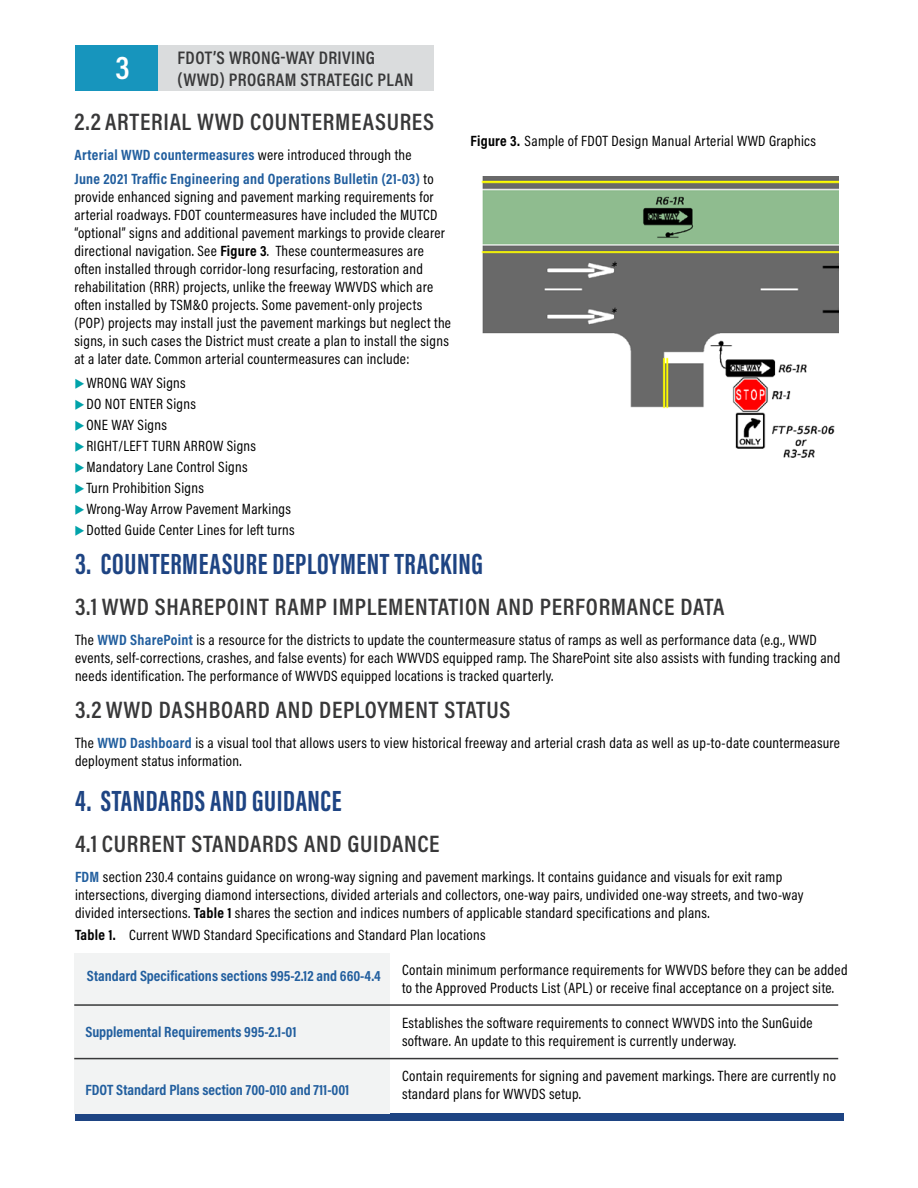
<style>
.page{position:relative;width:918px;height:1188px;background:#fff}
.page>*{position:absolute;margin:0;border:0;box-sizing:border-box;transform-origin:0 0}
.t1{font:600 32.4px "Acumin Pro Cond";color:#fff}
.t2{font:700 30px "Acumin Pro Extra Cond";letter-spacing:.02em;color:#1e4483}
.t3{font:600 24px "Acumin Pro Cond";letter-spacing:.03em;color:#383839}
.t4{font:600 18.3px/22px "Acumin Pro Cond";letter-spacing:.02em;color:#383839}
.Left_Justify{font:15px/18px "Acumin Pro Cond";letter-spacing:.02em;color:#000}
.Left_Justify-2{font:700 15px "Acumin Pro Cond";color:#215e9e}
.Left_Justify-3{font:700 15px "Acumin Pro Cond";letter-spacing:.02em;color:#215e9e}
.s1{font-weight:400;color:#000}
.s2{font-weight:700;color:#215e9e}
.s3{font-weight:700}
</style>
<div class="page">
<div style="left:158px;top:45px;width:275px;height:45px;background:#dadcdd"></div>
<div style="left:75px;top:45px;width:83px;height:45px;background:#1795bd"></div>
<div style="left:75px;top:1114px;width:769px;height:7px;background:#1e4483"></div>
<div style="left:74px;top:954px;width:316px;height:160px;background:#f2f3f3"></div>
<hr style="left:74px;top:1004px;width:764px;height:2px;background:#383839">
<hr style="left:74px;top:1058px;width:764px;height:1px;background:#383839">
<img style="left:481px;top:177px;width:357px;height:281px">
<p class="t4" style="left:178px;top:47px;width:237px">FDOT’S WRONG-WAY DRIVING (WWD) PROGRAM STRATEGIC PLAN</p>
<h1 class="t1" style="left:116px;top:46px;width:16px">3</h1>
<p class="t3" style="left:74px;top:106px;width:361px">2.2 ARTERIAL WWD COUNTERMEASURES</p>
<p class="Left_Justify-3" style="left:74px;top:145px;width:339px">Arterial WWD countermeasures <span class="s1">were introduced through the</span></p>
<p class="Left_Justify" style="left:74px;top:170px;width:378px"><span class="s2">June 2021 Traffic Engineering and Operations Bulletin (21-03)</span> to provide enhanced signing and pavement marking requirements for arterial roadways. FDOT countermeasures have included the MUTCD “optional” signs and additional pavement markings to provide clearer directional navigation. See <span class="s3">Figure 3</span>. These countermeasures are often installed through corridor-long resurfacing, restoration and rehabilitation (RRR) projects, unlike the freeway WWVDS which are often installed by TSM&amp;O projects. Some pavement-only projects (POP) projects may install just the pavement markings but neglect the signs, in such cases the District must create a plan to install the signs at a later date. Common arterial countermeasures can include:</p>
<p class="Left_Justify" style="left:86px;top:374px;width:101px">WRONG WAY Signs</p>
<p class="Left_Justify" style="left:86px;top:395px;width:111px">DO NOT ENTER Signs</p>
<p class="Left_Justify" style="left:86px;top:416px;width:82px">ONE WAY Signs</p>
<p class="Left_Justify" style="left:86px;top:437px;width:171px">RIGHT/LEFT TURN ARROW Signs</p>
<p class="Left_Justify" style="left:86px;top:458px;width:163px">Mandatory Lane Control Signs</p>
<p class="Left_Justify" style="left:86px;top:479px;width:119px">Turn Prohibition Signs</p>
<p class="Left_Justify" style="left:86px;top:500px;width:206px">Wrong-Way Arrow Pavement Markings</p>
<p class="Left_Justify" style="left:86px;top:521px;width:210px">Dotted Guide Center Lines for left turns</p>
<p class="Left_Justify" style="left:471px;top:132px;width:347px"><span class="s3">Figure 3.</span> Sample of FDOT Design Manual Arterial WWD Graphics</p>
<p class="t2" style="left:75px;top:546px;width:410px">3. COUNTERMEASURE DEPLOYMENT TRACKING</p>
<p class="t3" style="left:75px;top:591px;width:651px">3.1 WWD SHAREPOINT RAMP IMPLEMENTATION AND PERFORMANCE DATA</p>
<p class="Left_Justify" style="left:75px;top:630px;width:767px">The <span class="s2">WWD SharePoint</span> is a resource for the districts to update the countermeasure status of ramps as well as performance data (e.g., WWD events, self-corrections, crashes, and false events) for each WWVDS equipped ramp. The SharePoint site also assists with funding tracking and needs identification. The performance of WWVDS equipped locations is tracked quarterly.</p>
<p class="t3" style="left:75px;top:694px;width:437px">3.2 WWD DASHBOARD AND DEPLOYMENT STATUS</p>
<p class="Left_Justify" style="left:75px;top:734px;width:767px">The <span class="s2">WWD Dashboard</span> is a visual tool that allows users to view historical freeway and arterial crash data as well as up-to-date countermeasure deployment status information.</p>
<p class="t2" style="left:75px;top:783px;width:268px">4. STANDARDS AND GUIDANCE</p>
<p class="t3" style="left:75px;top:828px;width:366px">4.1 CURRENT STANDARDS AND GUIDANCE</p>
<p class="Left_Justify" style="left:75px;top:867px;width:730px"><span class="s2">FDM</span> section 230.4 contains guidance on wrong-way signing and pavement markings. It contains guidance and visuals for exit ramp intersections, diverging diamond intersections, divided arterials and collectors, one-way pairs, undivided one-way streets, and two-way divided intersections. <span class="s3">Table 1</span> shares the section and indices numbers of applicable standard specifications and plans.</p>
<p class="Left_Justify" style="left:75px;top:926px;width:412px"><span class="s3">Table 1.</span> Current WWD Standard Specifications and Standard Plan locations</p>
<p class="Left_Justify-2" style="left:87px;top:966px;width:295px">Standard Specifications sections 995-2.12 and 660-4.4</p>
<p class="Left_Justify" style="left:402px;top:961px;width:447px">Contain minimum performance requirements for WWVDS before they can be added to the Approved Products List (APL) or receive final acceptance on a project site.</p>
<p class="Left_Justify" style="left:402px;top:1013px;width:412px">Establishes the software requirements to connect WWVDS into the SunGuide software. An update to this requirement is currently underway.</p>
<p class="Left_Justify-2" style="left:86px;top:1022px;width:213px">Supplemental Requirements 995-2.1-01</p>
<p class="Left_Justify-2" style="left:86px;top:1080px;width:265px">FDOT Standard Plans section 700-010 and 711-001</p>
<p class="Left_Justify" style="left:402px;top:1067px;width:436px">Contain requirements for signing and pavement markings. There are currently no standard plans for WWVDS setup.</p>
</div>
